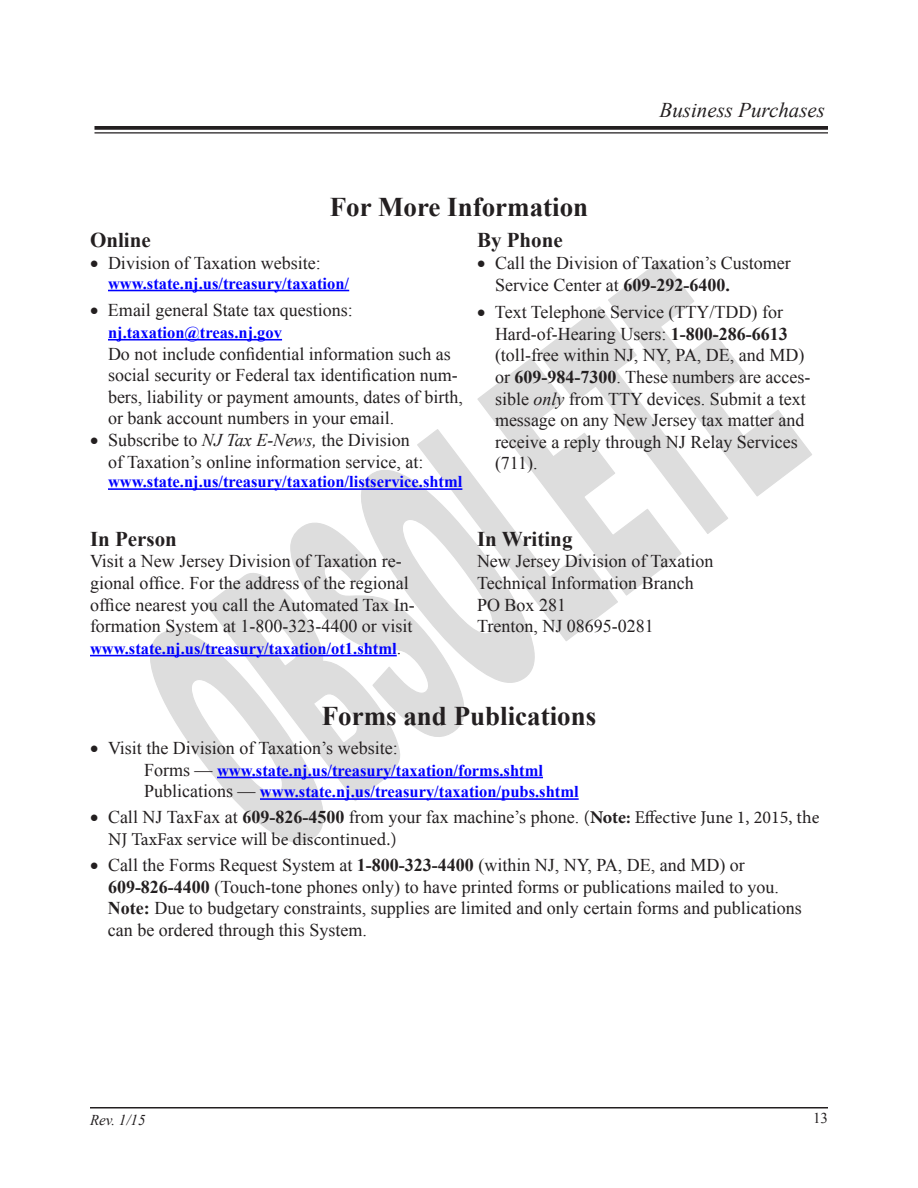
<style>
.page{position:relative;width:918px;height:1188px;background:#fff}
.page>*{position:absolute;margin:0;border:0;box-sizing:border-box;transform-origin:0 0}
.t1{font:700 27px "Times New Roman";color:#231f20}
.t2{font:700 21px "Times New Roman";color:#231f20}
.t3{font:italic 21px "Times New Roman";color:#231f20}
.t4{font:18px/21.6px "Times New Roman";color:#231f20}
.t5{font:18px/21.6px "Minion Pro";color:#231f20}
.t6{font:700 16.5px "Times New Roman";color:#00f}
.t7{font:italic 15px "Times New Roman";color:#231f20}
.t8{font:15px "Times New Roman";color:#231f20}
.s1{font-weight:700}
.s2{font-style:italic}
.s3{font-weight:400;font-size:18px;color:#231f20}
.s4{font-family:"Times New Roman"}
.s5{font-family:"Times New Roman";font-weight:700}
</style>
<div class="page">
<svg style="left:146px;top:259px;width:666px;height:584px"></svg>
<hr style="left:90px;top:1107px;width:738px;height:1px;background:#231f20">
<svg style="left:94px;top:126px;width:734px;height:4px;fill:#231f20"></svg>
<hr style="left:94px;top:132px;width:734px;height:2px;background:#231f20">
<hr style="left:108px;top:290px;width:241px;height:1px;background:#00f">
<hr style="left:108px;top:339px;width:174px;height:2px;background:#00f">
<hr style="left:108px;top:488px;width:354px;height:2px;background:#00f">
<hr style="left:217px;top:777px;width:326px;height:1px;background:#00f">
<hr style="left:260px;top:798px;width:319px;height:2px;background:#00f">
<hr style="left:90px;top:655px;width:307px;height:1px;background:#00f">
<p class="t3" style="left:660px;top:96px;width:167px">Business Purchases</p>
<p class="t1" style="left:330px;top:189px;width:260px">For More Information</p>
<p class="t2" style="left:477px;top:226px;width:87px">By Phone</p>
<p class="t4" style="left:495px;top:252px;width:297px;text-indent:-18px">• Call the Division of Taxation’s Customer<br>Service Center at <span class="s1">609-292-6400.</span></p>
<p class="t4" style="left:495px;top:301px;width:317px;text-indent:-18px">• Text Telephone Service (TTY/TDD) for Hard-of-Hearing Users: <span class="s1">1-800-286-6613 </span>(toll-free within NJ, NY, PA, DE, and MD) or <span class="s1">609-984-7300</span>. These numbers are acces‑ sible <span class="s2">only</span> from TTY devices. Submit a text message on any New Jersey tax matter and receive a reply through NJ Relay Services (711).</p>
<p class="t2" style="left:90px;top:226px;width:62px">Online</p>
<p class="t4" style="left:90px;top:252px;width:232px">• Division of Taxation website:</p>
<p class="t6" style="left:108px;top:272px;width:243px">www.state.nj.us/treasury/taxation/</p>
<p class="t4" style="left:90px;top:299px;width:264px">• Email general State tax questions:</p>
<p class="t6" style="left:108px;top:321px;width:176px">nj.taxation@treas.nj.gov</p>
<p class="t4" style="left:108px;top:342px;width:356px">Do not include confidential information such as social security or Federal tax identification num‑ bers, liability or payment amounts, dates of birth, or bank account numbers in your email.</p>
<p class="t4" style="left:108px;top:429px;width:317px;text-indent:-18px">• Subscribe to <span class="s2">NJ Tax E-News,</span> the Division of Taxation’s online information service, at:</p>
<p class="t6" style="left:108px;top:470px;width:356px">www.state.nj.us/treasury/taxation/listservice.shtml</p>
<p class="t2" style="left:90px;top:524px;width:88px">In Person</p>
<p class="t4" style="left:90px;top:550px;width:326px">Visit a New Jersey Division of Taxation re‑ gional office. For the address of the regional office nearest you call the Automated Tax In‑ formation System at 1-800-323-4400 or visit</p>
<p class="t6" style="left:90px;top:637px;width:313px">www.state.nj.us/treasury/taxation/ot1.shtml<span class="s3">.</span></p>
<p class="t2" style="left:477px;top:524px;width:97px">In Writing</p>
<p class="t4" style="left:477px;top:550px;width:238px">New Jersey Division of Taxation<br>Technical Information Branch<br>PO Box 281<br>Trenton, NJ 08695-0281</p>
<p class="t1" style="left:322px;top:698px;width:276px">Forms and Publications</p>
<p class="t4" style="left:90px;top:737px;width:309px">• Visit the Division of Taxation’s website:</p>
<p class="t6" style="left:144px;top:759px;width:401px"><span class="s3">Forms —</span> www.state.nj.us/treasury/taxation/forms.shtml</p>
<p class="t6" style="left:144px;top:780px;width:436px"><span class="s3">Publications —</span> www.state.nj.us/treasury/taxation/pubs.shtml</p>
<p class="t5" style="left:108px;top:807px;width:713px;text-indent:-18px">• <span class="s4">Call NJ TaxFax at</span> <span class="s5">609-826-4500</span> <span class="s4">from your fax machine’s phone.</span> (<span class="s1">Note:</span> Effective June 1, 2015, the<br>NJ TaxFax service will be discontinued.)</p>
<p class="t4" style="left:108px;top:854px;width:695px;text-indent:-18px">• Call the Forms Request System at <span class="s1">1-800-323-4400</span> (within NJ, NY, PA, DE, and MD) or <span class="s1">609-826-4400</span> (Touch-tone phones only) to have printed forms or publications mailed to you.<br><span class="s1">Note:</span> Due to budgetary constraints, supplies are limited and only certain forms and publications can be ordered through this System.</p>
<p class="t7" style="left:90px;top:1110px;width:57px">Rev. 1/15</p>
<p class="t8" style="left:813px;top:1108px;width:16px">13</p>
</div>
